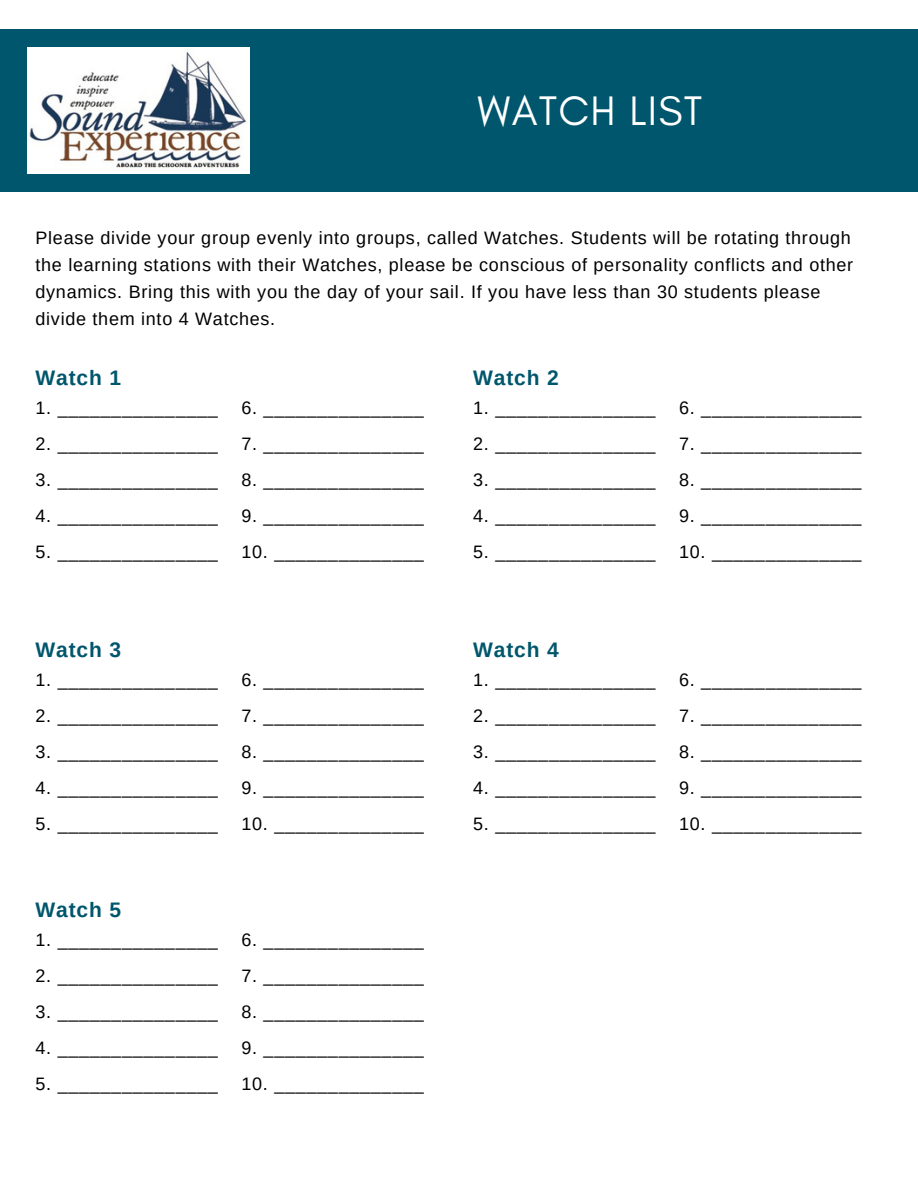
<style>
.page{position:relative;width:918px;height:1188px;background:#fff}
.page>*{position:absolute;margin:0;border:0;box-sizing:border-box;transform-origin:0 0}
.t1{font:42px "Glacial Indifference";letter-spacing:.03em;color:#fff}
.t2{font:700 21px "Arimo";letter-spacing:.04em;color:#00566c}
.t3{font:18px/27px "Arimo";letter-spacing:.04em;color:#000}
</style>
<div class="page">
<div style="left:0;top:29px;width:918px;height:163px;background:#00566c"></div>
<img style="left:27px;top:48px;width:222px;height:126px">
<p class="t1" style="left:478px;top:85px;width:226px">WATCH LIST</p>
<h1 class="t3" style="left:36px;top:225px;width:819px">Please divide your group evenly into groups, called Watches. Students will be rotating through the learning stations with their Watches, please be conscious of personality conflicts and other dynamics. Bring this with you the day of your sail. If you have less than 30 students please divide them into 4 Watches.</h1>
<p class="t2" style="left:36px;top:366px;width:87px">Watch 1</p>
<h2 class="t3" style="left:36px;top:394px;width:184px">1. _______________</h2>
<p class="t3" style="left:36px;top:430px;width:184px">2. _______________</p>
<p class="t3" style="left:36px;top:466px;width:184px">3. _______________</p>
<p class="t3" style="left:36px;top:502px;width:184px">4. _______________</p>
<p class="t3" style="left:36px;top:538px;width:184px">5. _______________</p>
<p class="t3" style="left:241px;top:394px;width:184px">6. _______________</p>
<p class="t3" style="left:241px;top:430px;width:184px">7. _______________</p>
<p class="t3" style="left:241px;top:466px;width:184px">8. _______________</p>
<p class="t3" style="left:241px;top:502px;width:184px">9. _______________</p>
<p class="t3" style="left:241px;top:538px;width:184px">10. ______________</p>
<p class="t2" style="left:36px;top:638px;width:87px">Watch 3</p>
<h2 class="t3" style="left:36px;top:667px;width:184px">1. _______________</h2>
<p class="t3" style="left:36px;top:703px;width:184px">2. _______________</p>
<p class="t3" style="left:36px;top:739px;width:184px">3. _______________</p>
<p class="t3" style="left:36px;top:775px;width:184px">4. _______________</p>
<p class="t3" style="left:36px;top:811px;width:184px">5. _______________</p>
<p class="t3" style="left:241px;top:667px;width:184px">6. _______________</p>
<p class="t3" style="left:241px;top:703px;width:184px">7. _______________</p>
<p class="t3" style="left:241px;top:739px;width:184px">8. _______________</p>
<p class="t3" style="left:241px;top:775px;width:184px">9. _______________</p>
<p class="t3" style="left:241px;top:811px;width:184px">10. ______________</p>
<p class="t2" style="left:36px;top:898px;width:87px">Watch 5</p>
<h2 class="t3" style="left:36px;top:926px;width:184px">1. _______________</h2>
<p class="t3" style="left:36px;top:962px;width:184px">2. _______________</p>
<p class="t3" style="left:36px;top:998px;width:184px">3. _______________</p>
<p class="t3" style="left:36px;top:1034px;width:184px">4. _______________</p>
<p class="t3" style="left:36px;top:1070px;width:184px">5. _______________</p>
<p class="t3" style="left:241px;top:926px;width:184px">6. _______________</p>
<p class="t3" style="left:241px;top:962px;width:184px">7. _______________</p>
<p class="t3" style="left:241px;top:998px;width:184px">8. _______________</p>
<p class="t3" style="left:241px;top:1034px;width:184px">9. _______________</p>
<p class="t3" style="left:241px;top:1070px;width:184px">10. ______________</p>
<p class="t2" style="left:473px;top:366px;width:87px">Watch 2</p>
<h2 class="t3" style="left:473px;top:394px;width:184px">1. _______________</h2>
<p class="t3" style="left:473px;top:430px;width:184px">2. _______________</p>
<p class="t3" style="left:473px;top:466px;width:184px">3. _______________</p>
<p class="t3" style="left:473px;top:502px;width:184px">4. _______________</p>
<p class="t3" style="left:473px;top:538px;width:184px">5. _______________</p>
<p class="t3" style="left:679px;top:394px;width:184px">6. _______________</p>
<p class="t3" style="left:679px;top:430px;width:184px">7. _______________</p>
<p class="t3" style="left:679px;top:466px;width:184px">8. _______________</p>
<p class="t3" style="left:679px;top:502px;width:184px">9. _______________</p>
<p class="t3" style="left:679px;top:538px;width:184px">10. ______________</p>
<p class="t2" style="left:473px;top:638px;width:87px">Watch 4</p>
<h2 class="t3" style="left:473px;top:667px;width:184px">1. _______________</h2>
<p class="t3" style="left:473px;top:703px;width:184px">2. _______________</p>
<p class="t3" style="left:473px;top:739px;width:184px">3. _______________</p>
<p class="t3" style="left:473px;top:775px;width:184px">4. _______________</p>
<p class="t3" style="left:473px;top:811px;width:184px">5. _______________</p>
<p class="t3" style="left:679px;top:667px;width:184px">6. _______________</p>
<p class="t3" style="left:679px;top:703px;width:184px">7. _______________</p>
<p class="t3" style="left:679px;top:739px;width:184px">8. _______________</p>
<p class="t3" style="left:679px;top:775px;width:184px">9. _______________</p>
<p class="t3" style="left:679px;top:811px;width:184px">10. ______________</p>
</div>
